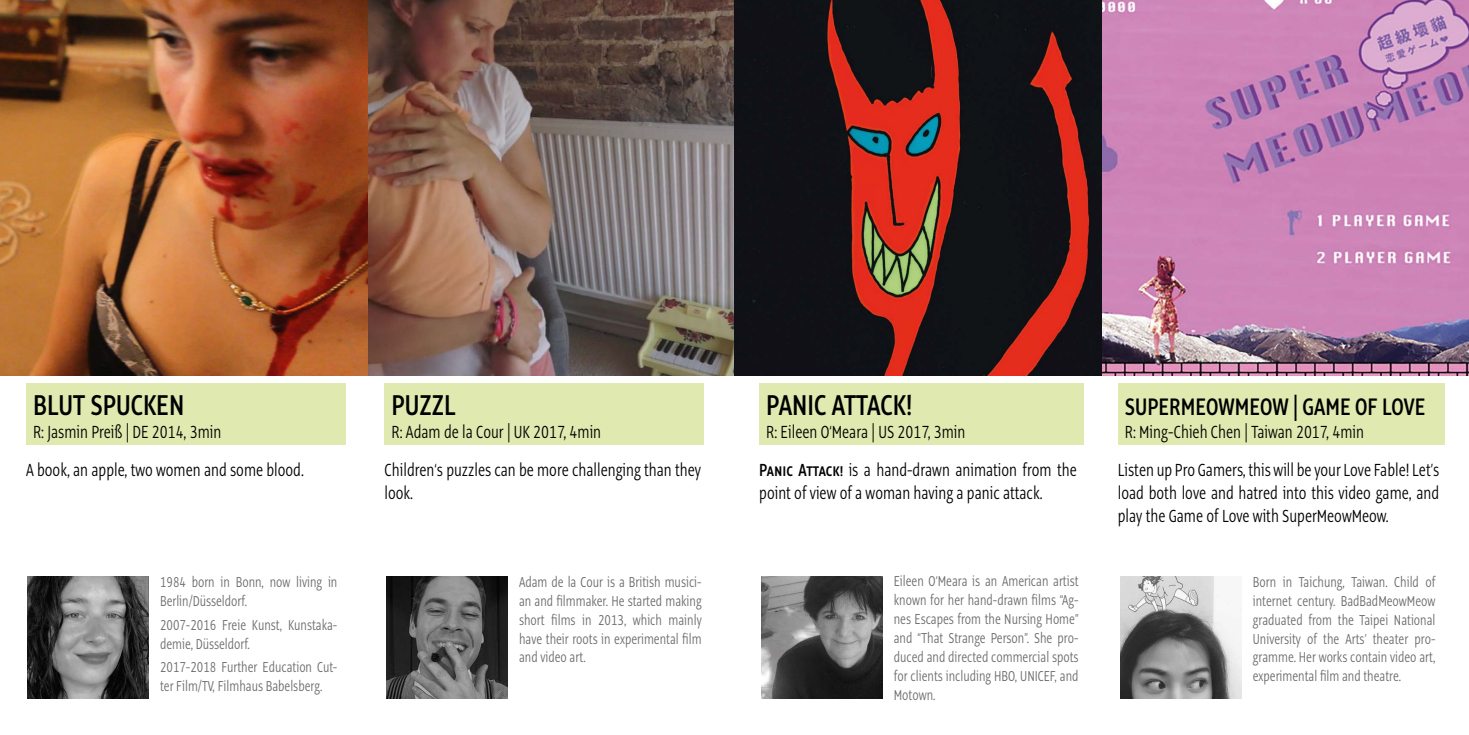
<style>
.page{position:relative;width:1469px;height:735px;background:#fff}
.page>*{position:absolute;margin:0;border:0;box-sizing:border-box;transform-origin:0 0}
.t1{font:600 31.5px "Alto Con";color:#000;scale:.83 1}
.t2{font:600 26.25px "Alto Con";color:#000;scale:.83 1}
.t3{font:300 19.25px/38px "Alto Con";color:#000;scale:.83 1}
.t4{font:300 15.75px/18.9px "Alto Con";color:#6b6b6a;text-align:justify;scale:.83 1}
.s1{font-weight:600}
</style>
<div class="page">
<img style="left:0;top:0;width:1468px;height:375px">
<div style="left:26px;top:383px;width:319px;height:61px;background:#e0e9af"></div>
<div style="left:384px;top:383px;width:320px;height:61px;background:#e0e9af"></div>
<div style="left:759px;top:383px;width:324px;height:61px;background:#e0e9af"></div>
<div style="left:1117px;top:383px;width:327px;height:61px;background:#e0e9af"></div>
<img style="left:386px;top:576px;width:122px;height:121px">
<img style="left:27px;top:576px;width:122px;height:121px">
<img style="left:1120px;top:576px;width:121px;height:121px">
<img style="left:761px;top:576px;width:121px;height:121px">
<h1 class="t1" style="left:33px;top:386px;width:184px">BLUT SPUCKEN</h1>
<p class="t3" style="left:26px;top:412px;width:336px;text-indent:7px">R: Jasmin Preiß | DE 2014, 3min<br>A book, an apple, two women and some blood.</p>
<p class="t4" style="left:160px;top:571px;width:215px">1984 born in Bonn, now living in<br>Berlin/Düsseldorf.</p>
<p class="t4" style="left:160px;top:614px;width:215px">2007-2016 Freie Kunst, Kunstaka&shy;demie, Düsseldorf.</p>
<p class="t4" style="left:160px;top:657px;width:215px">2017-2018 Further Education Cut&shy;ter Film/TV, Filmhaus Babelsberg.</p>
<h1 class="t1" style="left:391px;top:386px;width:79px">PUZZL</h1>
<p class="t3" style="left:384px;top:412px;width:383px;text-indent:7px">R: Adam de la Cour | UK 2017, 4min<br>Children‘s puzzles can be more challenging than they</p>
<p class="t3" style="left:384px;top:473px;width:36px">look.</p>
<p class="t4" style="left:519px;top:571px;width:221px">Adam de la Cour is a British musici&shy;an and filmmaker. He started making short films in 2013, which mainly have their roots in experimental film and video art.</p>
<h1 class="t1" style="left:766px;top:386px;width:177px">PANIC ATTACK!</h1>
<p class="t3" style="left:759px;top:412px;width:384px;text-indent:7px">R: Eileen O‘Meara | US 2017, 3min<br><span class="s1">Panic Attack!</span> is a hand-drawn animation from the</p>
<p class="t3" style="left:759px;top:473px;width:343px">point of view of a woman having a panic attack.</p>
<p class="t4" style="left:893px;top:571px;width:224px">Eileen O‘Meara is an American artist known for her hand-drawn films “Ag&shy;nes Escapes from the Nursing Home” and “That Strange Person”. She pro&shy;duced and directed commercial spots for clients including HBO, UNICEF, and Motown.</p>
<h2 class="t2" style="left:1124px;top:390px;width:363px">SUPERMEOWMEOW | GAME OF LOVE</h2>
<p class="t3" style="left:1117px;top:412px;width:389px;text-indent:7px">R: Ming-Chieh Chen | Taiwan 2017, 4min<br>Listen up Pro Gamers, this will be your Love Fable! Let’s</p>
<p class="t3" style="left:1117px;top:480px;width:388px;line-height:23.1px">load both love and hatred into this video game, and play the Game of Love with SuperMeowMeow.</p>
<p class="t4" style="left:1252px;top:571px;width:221px">Born in Taichung, Taiwan. Child of internet century. BadBadMeowMeow graduated from the Taipei National University of the Arts’ theater pro&shy;gramme. Her works contain video art, experimental film and theatre.</p>
</div>
